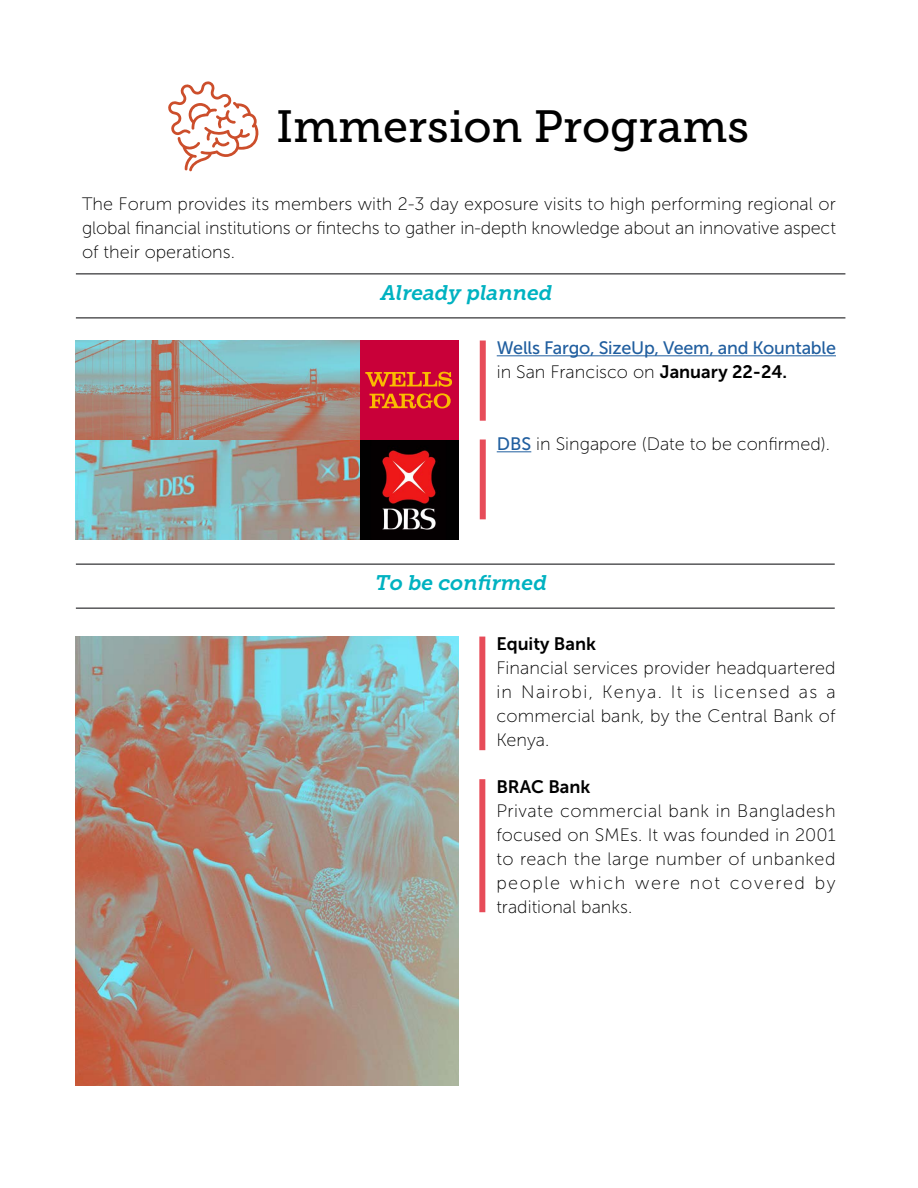
<style>
.page{position:relative;width:918px;height:1188px;background:#fff}
.page>*{position:absolute;margin:0;border:0;box-sizing:border-box;transform-origin:0 0}
.t1{font:45px "Museo Slab 500";color:#000}
.t2{font:italic 21px "Museo Slab 700";color:#00b2c1}
.t3{font:18px/24px "Museo Sans 100";color:#000;text-align:justify}
.t4{font:18px "Museo Sans 500";letter-spacing:-.015em;color:#205e9f}
.t5{font:18px "Museo Sans 700";color:#000}
.s1{font-family:"Museo Sans 700"}
.s2{font-family:"Museo Sans 500";color:#205e9f}
</style>
<div class="page">
<img style="left:76px;top:637px;width:383px;height:448px">
<hr style="left:76px;top:563px;width:759px;height:2px;background:#58585a">
<hr style="left:76px;top:607px;width:759px;height:2px;background:#58585a">
<div style="left:479px;top:637px;width:6px;height:113px;background:#e74c59"></div>
<div style="left:479px;top:779px;width:6px;height:133px;background:#e74c59"></div>
<img style="left:76px;top:341px;width:284px;height:99px">
<img style="left:76px;top:440px;width:284px;height:99px">
<hr style="left:497px;top:355px;width:339px;height:1px;background:#205e9f">
<hr style="left:497px;top:451px;width:34px;height:1px;background:#205e9f">
<svg style="left:168px;top:81px;width:91px;height:90px"></svg>
<div style="left:360px;top:341px;width:99px;height:99px;background:#c90039"></div>
<svg style="left:365px;top:372px;width:87px;height:15px"></svg>
<svg style="left:369px;top:393px;width:82px;height:15px"></svg>
<div style="left:480px;top:341px;width:6px;height:80px;background:#e74c59"></div>
<div style="left:480px;top:440px;width:6px;height:79px;background:#e74c59"></div>
<hr style="left:76px;top:273px;width:769px;height:2px;background:#58585a">
<hr style="left:76px;top:317px;width:769px;height:2px;background:#58585a">
<img style="left:360px;top:440px;width:99px;height:99px">
<h1 class="t1" style="left:276px;top:102px;width:474px">Immersion Programs</h1>
<p class="t3" style="left:82px;top:192px;width:756px">The Forum provides its members with 2-3 day exposure visits to high performing regional or global financial institutions or fintechs to gather in-depth knowledge about an innovative aspect of their operations.</p>
<p class="t2" style="left:381px;top:281px;width:173px">Already planned</p>
<p class="t4" style="left:497px;top:338px;width:341px">Wells Fargo, SizeUp, Veem, and Kountable</p>
<p class="t3" style="left:497px;top:360px;width:292px">in San Francisco on <span class="s1">January 22-24.</span></p>
<p class="t3" style="left:497px;top:432px;width:335px"><span class="s2">DBS</span> in Singapore (Date to be confirmed).</p>
<p class="t2" style="left:376px;top:571px;width:173px">To be confirmed</p>
<p class="t5" style="left:496px;top:634px;width:101px">Equity Bank</p>
<p class="t3" style="left:496px;top:656px;width:341px">Financial services provider headquartered in Nairobi, Kenya. It is licensed as a commercial bank, by the Central Bank of Kenya.</p>
<p class="t5" style="left:496px;top:776px;width:96px">BRAC Bank</p>
<p class="t3" style="left:496px;top:799px;width:341px">Private commercial bank in Bangladesh focused on SMEs. It was founded in 2001 to reach the large number of unbanked people which were not covered by traditional banks.</p>
</div>
